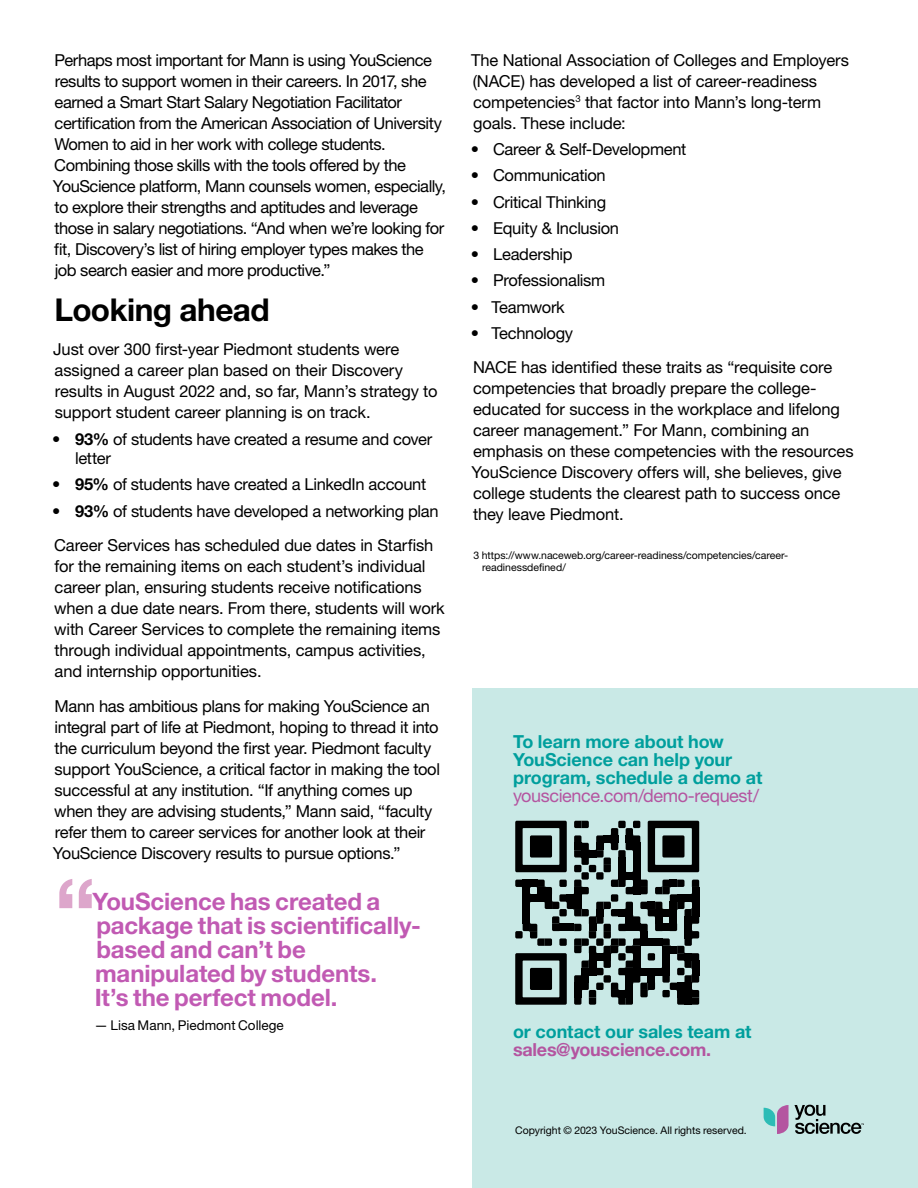
<style>
.page{position:relative;width:918px;height:1188px;background:#fff}
.page>*{position:absolute;margin:0;border:0;box-sizing:border-box;transform-origin:0 0}
.t1{font:700 91.2px "Helvetica Neue LT Pro";color:#dda6cb}
.t2{font:700 31.5px "Helvetica Neue LT Pro";letter-spacing:-.02em;color:#000}
.t3{font:700 24px/24px "Helvetica Neue LT Pro";letter-spacing:-.005em;color:#c15ab3}
.t4{font:700 18px/18px "Helvetica Neue LT Pro";letter-spacing:-.005em;color:#009f9d}
.t5{font:18px "Helvetica Neue LT Pro";letter-spacing:-.02em;color:#b455a0}
.t6{font:700 18px "Helvetica Neue LT Pro";letter-spacing:-.015em;color:#b455a0}
.t7{font:16.5px/21px "Helvetica Neue LT Pro";letter-spacing:-.015em;color:#000}
.t8{font:13.5px "Helvetica Neue LT Pro";color:#000}
.t9{font:10.5px/12px "Helvetica Neue LT Pro";color:#000}
.s1{font-weight:700}
</style>
<div class="page">
<div style="left:472px;top:688px;width:446px;height:500px;background:#c9e9e6"></div>
<svg style="left:764px;top:1105px;width:100px;height:29px"></svg>
<svg style="left:574px;top:821px;width:66px;height:51px"></svg>
<div style="left:633px;top:865px;width:7px;height:7px;background:#000"></div>
<div style="left:581px;top:872px;width:8px;height:8px;background:#000;border-radius:2px"></div>
<div style="left:596px;top:872px;width:8px;height:8px;background:#000;border-radius:2px"></div>
<div style="left:618px;top:872px;width:8px;height:8px;background:#000"></div>
<div style="left:626px;top:872px;width:7px;height:8px;background:#000"></div>
<div style="left:633px;top:872px;width:7px;height:8px;background:#000"></div>
<svg style="left:515px;top:821px;width:52px;height:51px"></svg>
<svg style="left:648px;top:821px;width:51px;height:51px"></svg>
<svg style="left:515px;top:878px;width:184px;height:127px"></svg>
<p class="t7" style="left:53px;top:49px;width:395px">Perhaps most important for Mann is using YouScience results to support women in their careers. In 2017, she earned a Smart Start Salary Negotiation Facilitator certification from the American Association of University Women to aid in her work with college students.<br>Combining those skills with the tools offered by the YouScience platform, Mann counsels women, especially, to explore their strengths and aptitudes and leverage those in salary negotiations. “And when we’re looking for fit, Discovery’s list of hiring employer types makes the job search easier and more productive.”</p>
<h2 class="t2" style="left:54px;top:290px;width:217px">Looking ahead</h2>
<p class="t7" style="left:53px;top:339px;width:386px">Just over 300 first-year Piedmont students were assigned a career plan based on their Discovery results in August 2022 and, so far, Mann’s strategy to support student career planning is on track.</p>
<p class="t7" style="left:75px;top:429px;width:359px;line-height:19.5px;text-indent:-23px"><span class="s1">• 93%</span> of students have created a resume and cover letter</p>
<p class="t7" style="left:52px;top:474px;width:376px"><span class="s1">• 95%</span> of students have created a LinkedIn account</p>
<p class="t7" style="left:52px;top:493px;width:388px;line-height:34.5px"><span class="s1">• 93%</span> of students have developed a networking plan<br>Career Services has scheduled due dates in Starfish</p>
<p class="t7" style="left:54px;top:555px;width:392px">for the remaining items on each student’s individual career plan, ensuring students receive notifications when a due date nears. From there, students will work with Career Services to complete the remaining items through individual appointments, campus activities, and internship opportunities.</p>
<p class="t7" style="left:53px;top:695px;width:389px">Mann has ambitious plans for making YouScience an integral part of life at Piedmont, hoping to thread it into the curriculum beyond the first year. Piedmont faculty support YouScience, a critical factor in making the tool successful at any institution. “If anything comes up when they are advising students,” Mann said, “faculty refer them to career services for another look at their YouScience Discovery results to pursue options.”</p>
<h1 class="t1" style="left:54px;top:855px;width:44px">“</h1>
<h3 class="t3" style="left:92px;top:888px;width:330px">YouScience has created a package that is scientifically&shy;based and can’t be manipulated by students.<br>It’s the perfect model.</h3>
<p class="t8" style="left:94px;top:1017px;width:191px">— Lisa Mann, Piedmont College</p>
<p class="t7" style="left:471px;top:49px;width:379px">The National Association of Colleges and Employers (NACE) has developed a list of career-readiness competencies<sup>3</sup> that factor into Mann’s long-term goals. These include:</p>
<p class="t7" style="left:471px;top:138px;width:217px">• Career &amp; Self-Development</p>
<p class="t7" style="left:471px;top:165px;width:137px">• Communication</p>
<p class="t7" style="left:471px;top:191px;width:137px">• Critical Thinking</p>
<p class="t7" style="left:471px;top:217px;width:150px">• Equity &amp; Inclusion</p>
<p class="t7" style="left:471px;top:243px;width:103px">• Leadership</p>
<p class="t7" style="left:471px;top:270px;width:136px">• Professionalism</p>
<p class="t7" style="left:471px;top:296px;width:96px">• Teamwork</p>
<p class="t7" style="left:471px;top:315px;width:363px;line-height:34.5px">• Technology<br>NACE has identified these traits as “requisite core</p>
<p class="t7" style="left:471px;top:378px;width:384px">competencies that broadly prepare the college&shy;educated for success in the workplace and lifelong career management.” For Mann, combining an emphasis on these competencies with the resources YouScience Discovery offers will, she believes, give college students the clearest path to success once they leave Piedmont.</p>
<p class="t9" style="left:482px;top:549px;width:308px;text-indent:-9px">3 https://www.naceweb.org/career-readiness/competencies/career&shy;readinessdefined/</p>
<p class="t4" style="left:513px;top:732px;width:251px">To learn more about how<br>YouScience can help your program, schedule a demo at</p>
<p class="t5" style="left:513px;top:784px;width:248px">youscience.com/demo-request/</p>
<p class="t4" style="left:513px;top:1022px;width:240px">or contact our sales team at</p>
<p class="t6" style="left:513px;top:1039px;width:200px">sales@youscience.com.</p>
<p class="t9" style="left:515px;top:1124px;width:233px">Copyright © 2023 YouScience. All rights reserved.</p>
</div>
